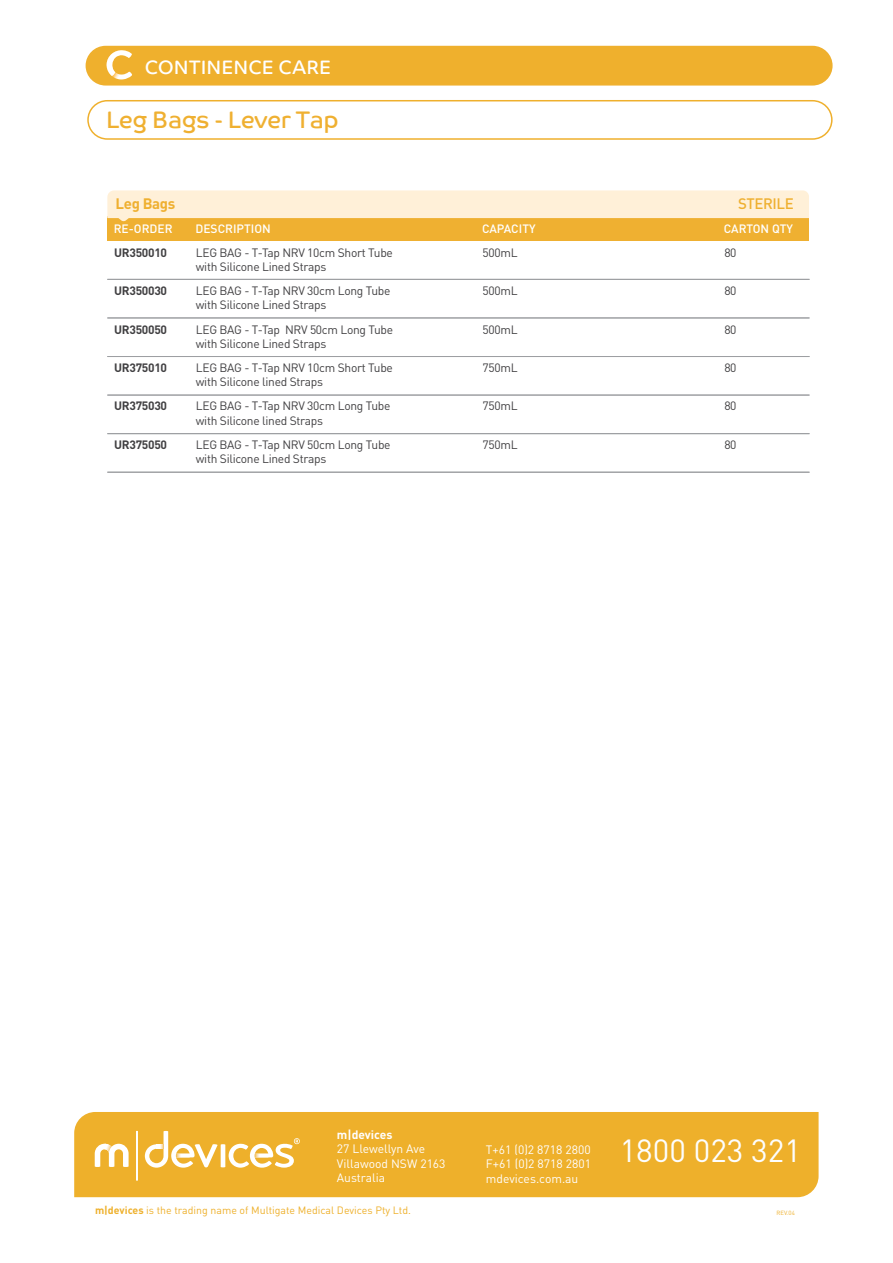
<style>
.page{position:relative;width:893px;height:1263px;background:#fff}
.page>*{position:absolute;margin:0;border:0;box-sizing:border-box;transform-origin:0 0}
.t1{font:31.65px "DIN Pro";color:#fdfefe}
.t2{font:24px "Co Text";letter-spacing:-.025em;color:#efb031}
.t3{font:19.5px "Co Text";color:#fff}
.t4{font:700 15px "DIN Pro";letter-spacing:-.025em;color:#efb031}
.t5{font:500 15px "DIN Pro";letter-spacing:-.025em;color:#efb031}
.t6{font:12px/14.4px "DIN Pro";letter-spacing:-.025em;color:#414042}
.t7{font:12px/14.5px "DIN Pro";color:#fffefe}
.t8{font:700 12px "DIN Pro";letter-spacing:-.025em;color:#414042}
.t9{font:500 12px "DIN Pro";color:#fff}
.t10{font:700 12px "DIN Pro";color:#fffefe}
.t11{font:10.5px "DIN Pro";color:#eeb02b}
.t12{font:6px "DIN Pro";color:#eeb02b}
.s1{font-weight:700}
</style>
<div class="page">
<div style="left:717px;top:217px;width:92px;height:24px;background:#efb031"></div>
<div style="left:550px;top:217px;width:167px;height:24px;background:#efb031"></div>
<div style="left:476px;top:217px;width:74px;height:24px;background:#efb031"></div>
<div style="left:189px;top:217px;width:287px;height:24px;background:#efb031"></div>
<div style="left:107px;top:217px;width:82px;height:24px;background:#efb031"></div>
<svg style="left:107px;top:190px;width:702px;height:31px;background:#fdeac9"></svg>
<hr style="left:107px;top:279px;width:702px;height:1px;background:#9d9fa2">
<hr style="left:107px;top:318px;width:702px;height:1px;background:#9d9fa2">
<hr style="left:107px;top:356px;width:702px;height:1px;background:#9d9fa2">
<hr style="left:107px;top:395px;width:702px;height:1px;background:#9d9fa2">
<hr style="left:107px;top:433px;width:702px;height:1px;background:#9d9fa2">
<hr style="left:107px;top:472px;width:702px;height:1px;background:#9d9fa2">
<div style="left:86px;top:47px;width:746px;height:38px;background:#efb02d;border-radius:19px"></div>
<div style="left:86px;top:46px;width:747px;height:40px;border:2px solid #efb02d;border-radius:19px"></div>
<svg style="left:106px;top:50px;width:26px;height:29px"></svg>
<div style="left:87px;top:100px;width:746px;height:40px;border:2px solid #efb02d;border-radius:19px"></div>
<div style="left:74px;top:1112px;width:745px;height:85px;background:#eeb02b"></div>
<svg style="left:95px;top:1144px;width:34px;height:23px"></svg>
<svg style="left:136px;top:1131px;width:2px;height:50px"></svg>
<svg style="left:145px;top:1131px;width:155px;height:37px"></svg>
<h3 class="t3" style="left:145px;top:56px;width:188px">CONTINENCE CARE</h3>
<h2 class="t2" style="left:106px;top:106px;width:234px">Leg Bags - Lever Tap</h2>
<p class="t4" style="left:116px;top:192px;width:61px">Leg Bags</p>
<p class="t5" style="left:738px;top:192px;width:57px">STERILE</p>
<p class="t8" style="left:114px;top:243px;width:54px">UR350010</p>
<p class="t6" style="left:196px;top:244px;width:199px">LEG BAG - T-Tap NRV 10cm Short Tube with Silicone Lined Straps</p>
<p class="t6" style="left:482px;top:244px;width:37px">500mL</p>
<p class="t6" style="left:724px;top:244px;width:14px">80</p>
<p class="t8" style="left:114px;top:281px;width:54px">UR350030</p>
<p class="t6" style="left:196px;top:283px;width:196px">LEG BAG - T-Tap NRV 30cm Long Tube with Silicone Lined Straps</p>
<p class="t6" style="left:482px;top:283px;width:37px">500mL</p>
<p class="t6" style="left:724px;top:283px;width:14px">80</p>
<p class="t8" style="left:114px;top:320px;width:54px">UR350050</p>
<p class="t6" style="left:196px;top:321px;width:199px">LEG BAG - T-Tap NRV 50cm Long Tube with Silicone Lined Straps</p>
<p class="t6" style="left:482px;top:321px;width:37px">500mL</p>
<p class="t6" style="left:724px;top:321px;width:14px">80</p>
<p class="t8" style="left:114px;top:358px;width:54px">UR375010</p>
<p class="t6" style="left:196px;top:360px;width:199px">LEG BAG - T-Tap NRV 10cm Short Tube with Silicone lined Straps</p>
<p class="t6" style="left:482px;top:360px;width:37px">750mL</p>
<p class="t6" style="left:724px;top:360px;width:14px">80</p>
<p class="t8" style="left:114px;top:397px;width:54px">UR375030</p>
<p class="t6" style="left:196px;top:398px;width:196px">LEG BAG - T-Tap NRV 30cm Long Tube with Silicone lined Straps</p>
<p class="t6" style="left:482px;top:398px;width:37px">750mL</p>
<p class="t6" style="left:724px;top:398px;width:14px">80</p>
<p class="t8" style="left:114px;top:435px;width:54px">UR375050</p>
<p class="t6" style="left:196px;top:437px;width:196px">LEG BAG - T-Tap NRV 50cm Long Tube with Silicone Lined Straps</p>
<p class="t6" style="left:482px;top:437px;width:37px">750mL</p>
<p class="t6" style="left:724px;top:437px;width:14px">80</p>
<p class="t9" style="left:114px;top:220px;width:60px">RE-ORDER</p>
<p class="t9" style="left:195px;top:220px;width:77px">DESCRIPTION</p>
<p class="t9" style="left:482px;top:220px;width:55px">CAPACITY</p>
<p class="t9" style="left:724px;top:220px;width:71px">CARTON QTY</p>
<p class="t10" style="left:337px;top:1125px;width:57px">m|devices</p>
<p class="t7" style="left:337px;top:1141px;width:110px">27 Llewellyn Ave<br>Villawood NSW 2163<br>Australia</p>
<p class="t7" style="left:486px;top:1141px;width:107px;text-align:justify">T+61 (0)2 8718 2800<br>F+61 (0)2 8718 2801 mdevices.com.au</p>
<h1 class="t1" style="left:620px;top:1126px;width:183px">1800 023 321</h1>
<p class="t12" style="left:777px;top:1208px;width:20px">REV.04</p>
<p class="t11" style="left:95px;top:1203px;width:317px"><span class="s1">m|devices</span> is the trading name of Multigate Medical Devices Pty Ltd.</p>
</div>
